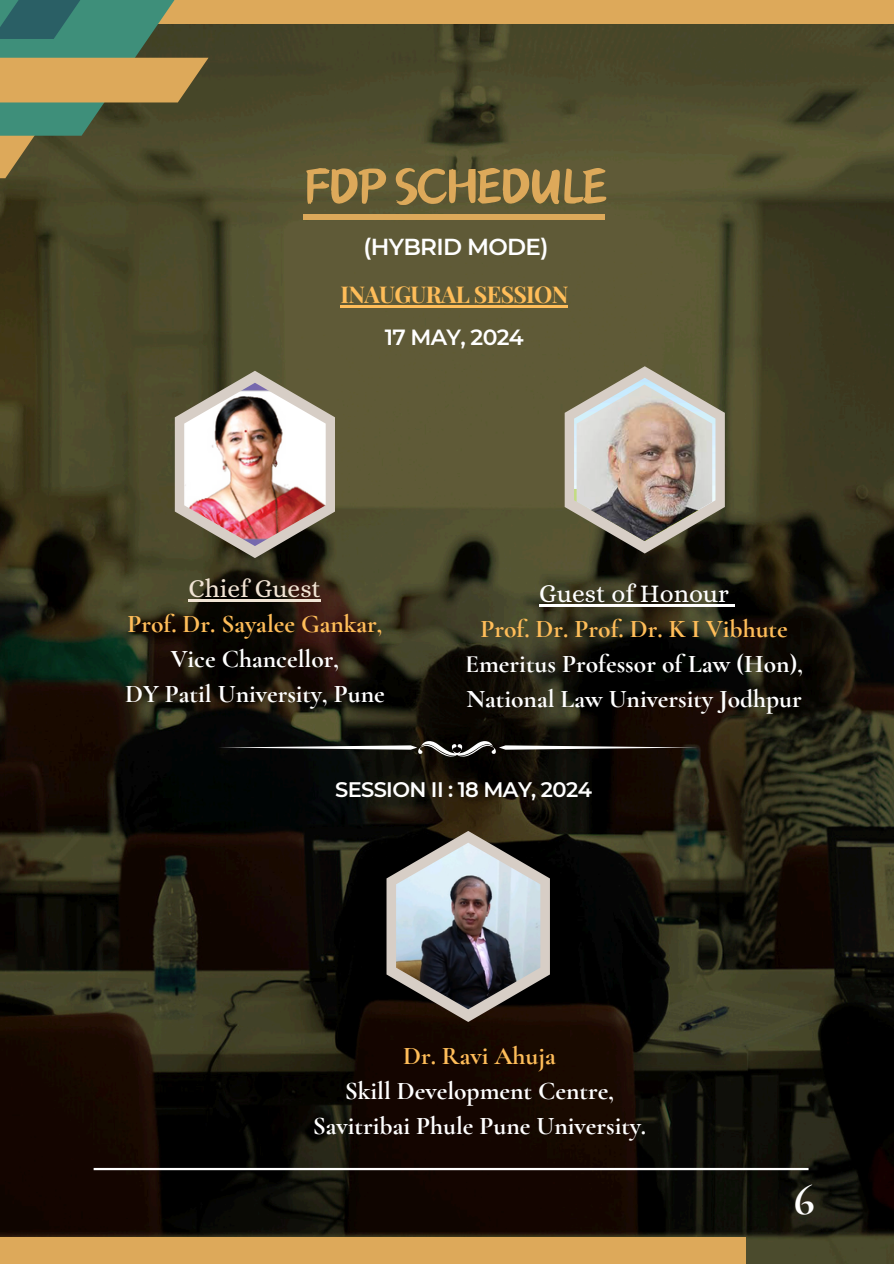
<style>
.page{position:relative;width:894px;height:1264px;background:#fff}
.page>*{position:absolute;margin:0;border:0;box-sizing:border-box;transform-origin:0 0}
.t1{font:63px "Canva Oriental Brush";letter-spacing:-.055em;color:#dda95a}
.t2{font:700 45px "Cormorant Garamond";color:#fff}
.t3{font:700 25.5px/34.8px "Cormorant Garamond";color:#fff;text-align:center}
.t4{font:700 23.1px "Playfair Display";letter-spacing:-.03em;color:#ffbd59}
.t5{font:600 23.1px "Montserrat";letter-spacing:-.03em;color:#fff}
.t6{font:600 21.9px "Montserrat";letter-spacing:-.03em;color:#fff}
.t7{font:600 21px "Montserrat";letter-spacing:-.03em;color:#fff}
.s1{font-family:"Alice";font-weight:400;color:#f1e4d4}
.s2{color:#ffbd59}
.s3{font-family:"Alice";font-weight:400}
</style>
<div class="page">
<img style="left:0;top:24px;width:893px;height:1239px">
<div style="left:139px;top:0;width:754px;height:24px;background:#dda95a"></div>
<svg style="left:0;top:0;width:208px;height:178px;background:#6d7750"></svg>
<div style="left:0;top:1236px;width:745px;height:27px;background:#dda95a"></div>
<hr style="left:94px;top:1167px;width:714px;height:3px;background:#fff">
<svg style="left:175px;top:371px;width:160px;height:187px;background:#77725e"></svg>
<img style="left:184px;top:383px;width:141px;height:163px">
<svg style="left:218px;top:741px;width:480px;height:15px;background:#353430"></svg>
<svg style="left:564px;top:366px;width:160px;height:187px;background:#75715c"></svg>
<img style="left:574px;top:378px;width:141px;height:163px">
<img style="left:576px;top:384px;width:136px;height:157px">
<div style="left:303px;top:214px;width:301px;height:5px;background:#dda95a"></div>
<hr style="left:340px;top:305px;width:227px;height:3px;background:#ffbd59">
<hr style="left:188px;top:599px;width:133px;height:2px;background:#f1e4d4">
<hr style="left:539px;top:604px;width:189px;height:2px;background:#fff">
<svg style="left:728px;top:604px;width:6px;height:2px"></svg>
<svg style="left:386px;top:831px;width:163px;height:190px;background:#5a5148"></svg>
<img style="left:396px;top:842px;width:144px;height:167px">
<h2 class="t1" style="left:303px;top:160px;width:306px">FDP SCHEDULE</h2>
<p class="t5" style="left:363px;top:232px;width:186px">(HYBRID MODE)</p>
<p class="t4" style="left:340px;top:278px;width:229px">INAUGURAL SESSION</p>
<h2 class="t6" style="left:384px;top:323px;width:140px">17 MAY, 2024</h2>
<h4 class="t3" style="left:125px;top:571px;width:261px"><span class="s1">Chief Guest<br></span><span class="s2">Prof. Dr. Sayalee Gankar,<br></span>Vice Chancellor,<br>DY Patil University, Pune</h4>
<p class="t3" style="left:465px;top:576px;width:339px"><span class="s3">Guest of Honour<br></span><span class="s2">Prof. Dr. Prof. Dr. K I Vibhute<br></span>Emeritus Professor of Law (Hon),<br>National Law University Jodhpur</p>
<p class="t7" style="left:335px;top:776px;width:258px">SESSION II : 18 MAY, 2024</p>
<p class="t3" style="left:313px;top:1038px;width:335px"><span class="s2">Dr. Ravi Ahuja<br></span>Skill Development Centre,<br>Savitribai Phule Pune University.</p>
<h4 class="t2" style="left:793px;top:1171px;width:22px">6</h4>
</div>
